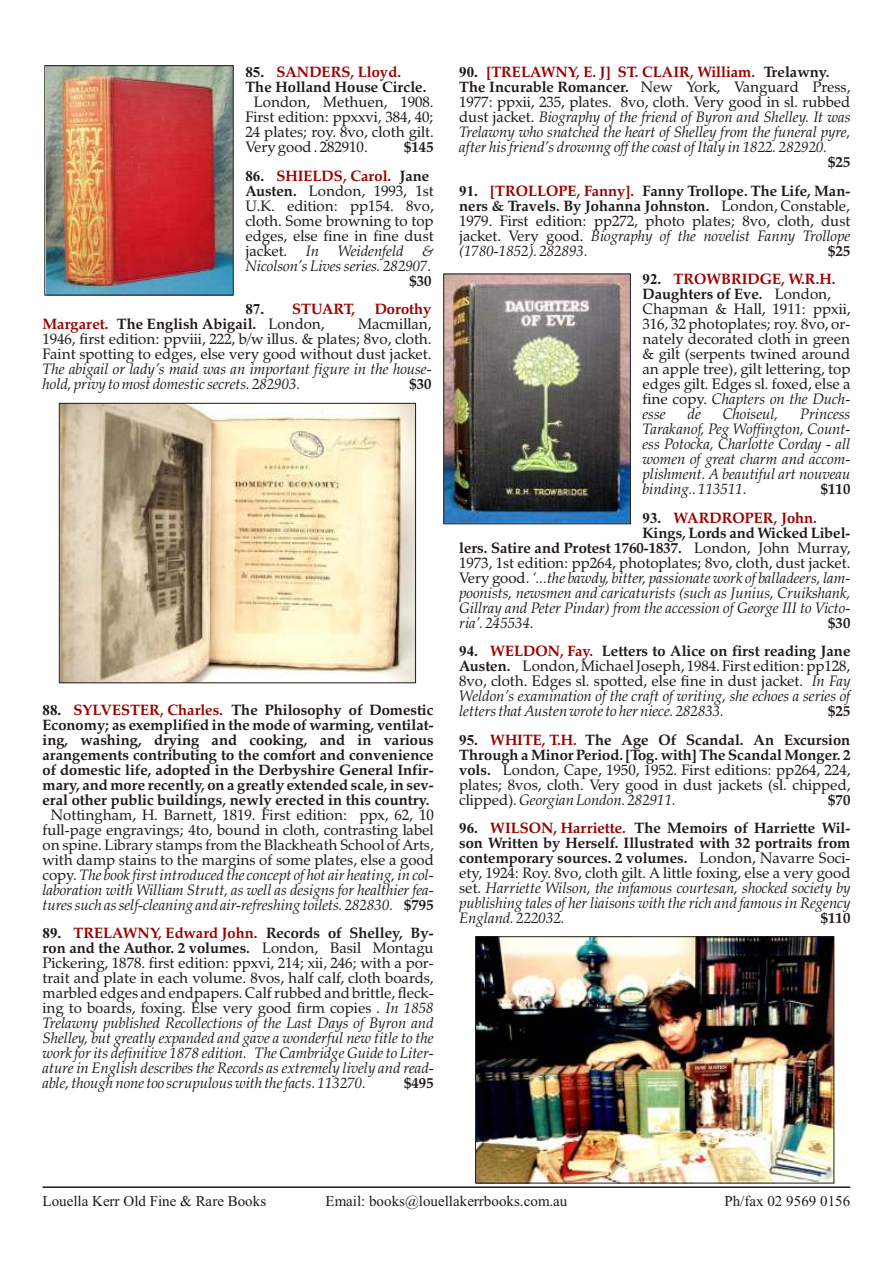
<style>
.page{position:relative;width:894px;height:1263px;background:#fff}
.page>*{position:absolute;margin:0;border:0;box-sizing:border-box;transform-origin:0 0}
.t1{font:italic 15px/15px "Zapf Calligr BT";color:#1f1a17;text-align:justify}
.t2{font:15px/15px "Zapf Calligr BT";color:#1f1a17;text-align:justify}
.t3{font:700 15px/15px "Zapf Calligr BT";color:#1f1a17}
.t4{font:15px "Times New Roman";letter-spacing:.005em;color:#1f1a17}
.t5{font:700 15px "Zapf Calligr BT";color:#900}
.s1{font-family:"Times New Roman"}
.s2{color:#900}
.s3{font-family:"Times New Roman";font-weight:700}
.s4{font-weight:700;color:#900}
.s5{font-weight:700}
.s6{font-style:italic}
.s7{font-family:"Times New Roman";color:#1f1a17}
.s8{font-weight:400}
.s9{font-family:"Times New Roman";font-weight:700;font-style:normal}
.s10{font-weight:700;font-style:normal;color:#900}
.s11{font-weight:700;font-style:normal}
.s12{font-style:normal}
</style>
<div class="page">
<hr style="left:43px;top:1186px;width:807px;height:2px;background:#1f1a17">
<img style="left:61px;top:405px;width:353px;height:276px">
<div style="left:59px;top:403px;width:357px;height:280px;border:1px solid #1f1a17"></div>
<img style="left:47px;top:67px;width:184px;height:226px">
<img style="left:477px;top:939px;width:355px;height:242px">
<div style="left:475px;top:937px;width:359px;height:246px;border:1px solid #1f1a17"></div>
<img style="left:446px;top:276px;width:183px;height:246px">
<div style="left:444px;top:274px;width:187px;height:250px;border:1px solid #1f1a17"></div>
<p class="t3" style="left:245px;top:66px;width:183px"><span class="s1">85.</span> <span class="s2">SANDERS, Lloyd.<br></span>The Hol land House Circle.</p>
<p class="t2" style="left:245px;top:96px;width:190px;text-indent:8px">Lon don, Methuen, 1908.<br>First edi tion: ppxxvi, 384, 40; 24 plates; roy. 8vo, cloth gilt.<br>Very good . 282910.</p>
<p class="t3" style="left:404px;top:141px;width:31px">$145</p>
<p class="t2" style="left:245px;top:170px;width:190px;text-align:left"><span class="s3">86.</span> <span class="s4">SHIELDS, Carol.</span> <span class="s5">Jane<br>Austen.</span> Lon don, 1993, 1st<br>U.K. edi tion: pp154. 8vo, cloth. Some brown ing to top edges, else fine in fine dust jacket. <span class="s6">In Weidenfeld &amp;<br>Nicolson’s Lives se ries. 282907.</span></p>
<p class="t3" style="left:410px;top:275px;width:24px">$30</p>
<p class="t5" style="left:245px;top:303px;width:111px"><span class="s7">87.</span> STU ART,</p>
<p class="t5" style="left:375px;top:303px;width:58px">Dor o thy</p>
<p class="t3" style="left:43px;top:318px;width:284px"><span class="s2">Mar ga ret.</span> The Eng lish Ab i gail. <span class="s8">Lon don,</span></p>
<p class="t2" style="left:43px;top:318px;width:391px;text-indent:316px">Macmillan, 1946, first edi tion: ppviii, 222, b/w illus. &amp; plates; 8vo, cloth.<br>Faint spot ting to edges, else very good with out dust jacket.</p>
<p class="t1" style="left:43px;top:363px;width:391px">The ab i gail or lady’s maid was an im por tant fig ure in the house - hold, privy to most do mes tic se crets. 282903.</p>
<p class="t3" style="left:410px;top:378px;width:24px">$30</p>
<p class="t3" style="left:43px;top:704px;width:393px;text-align:justify"><span class="s1">88.</span> <span class="s2">SYLVESTER, Charles.</span> The Phi los o phy of Do mes tic Econ omy; as exem pli fied in the mode of warm ing, ven ti lat - ing, wash ing, dry ing and cook ing, and in var i ous arangements con trib ut ing to the com fort and con ve nience of do mes tic life, adopted in the Derbyshire Gen eral In fir&shy;mary, and more re cently, on a greatly ex tended scale, in sev - eral other pub lic build ings, newly erected in this country.</p>
<p class="t2" style="left:43px;top:809px;width:393px;text-align:center">Nottingham, H. Barnett, 1819. First edi tion: ppx, 62, 10 full-page en grav ings; 4to, bound in cloth, con trast ing la bel on spine. Library stamps from the Black heath School of Arts, with damp stains to the mar gins of some plates, else a good copy. <span class="s6">The book first in tro duced the con cept of hot air heat ing, in col - lab o ra tion with Wil liam Strutt, as well as de signs for health ier fea - tures such as self-clean ing and air-re fresh ing toi lets. 282830.</span> <span class="s5">$795</span></p>
<p class="t1" style="left:43px;top:927px;width:393px"><span class="s9">89.</span> <span class="s10">TRELAWNY, Ed ward John.</span> <span class="s11">Re cords of Shel ley, By - ron and the Au thor. 2 vol umes.</span> <span class="s12">Lon don, Ba sil Montagu Pickering, 1878. first edition: ppxvi, 214; xii, 246; with a por - trait and plate in each vol ume. 8vos, half calf, cloth boards, mar bled edges and endpapers. Calf rubbed and brit tle, fleck - ing to boards, fox ing. Else very good firm cop ies .</span> In 1858<br>Trelawny pub lished Rec ol lec tions of the Last Days of By ron and Shel ley, but greatly ex panded and gave a won der ful new ti tle to the work for its de fin i tive 1878 edi tion. The Cam bridge Guide to Lit er - a ture in Eng lish de scribes the Re cords as ex tremely lively and read - able, though none too scru pu lous with the facts. 113270.</p>
<p class="t3" style="left:404px;top:1077px;width:31px">$495</p>
<p class="t1" style="left:459px;top:66px;width:393px;text-align:left"><span class="s9">90.</span> <span class="s10">[TRELAWNY, E. J] ST. CLAIR, Wil liam.</span> <span class="s11">Trelawny.<br>The In cur able Ro mancer.</span> <span class="s12">New York, Van guard Press, 1977: ppxii, 235, plates. 8vo, cloth. Very good in sl. rubbed dust jacket.</span> Bi og ra phy of the friend of By ron and Shel ley. It was Trelawny who snatched the heart of Shel ley from the fu neral pyre, after his friend’s drownng off the coast of It aly in 1822. 282920.</p>
<p class="t3" style="left:828px;top:156px;width:24px">$25</p>
<p class="t2" style="left:459px;top:185px;width:393px"><span class="s3">91.</span> <span class="s4">[TROLLOPE, Fanny].</span> <span class="s5">Fanny Trollope. The Life, Man - ners &amp; Trav els. By Johanna Johnston.</span> Lon don, Con sta ble, 1979. First edi tion: pp272, photo plates; 8vo, cloth, dust jacket. Very good. <span class="s6">Bi og ra phy of the nov el ist Fanny Trollope (1780-1852). 282893.</span></p>
<p class="t3" style="left:828px;top:245px;width:24px">$25</p>
<p class="t2" style="left:643px;top:273px;width:209px;text-align:left"><span class="s3">92.</span> <span class="s4">TROWBRIDGE, W.R.H.<br></span><span class="s5">Daugh ters of Eve.</span> Lon don,<br>Chap man &amp; Hall, 1911: ppxii,<br>316, 32 photoplates; roy. 8vo, or&shy;nately dec o rated cloth in green &amp; gilt (ser pents twined around an ap ple tree), gilt let ter ing, top edges gilt. Edges sl. foxed, else a fine copy. <span class="s6">Chap ters on the Duch - esse</span></p>
<p class="t1" style="left:688px;top:408px;width:15px">de</p>
<p class="t1" style="left:723px;top:408px;width:57px">Choiseul,</p>
<p class="t1" style="left:643px;top:408px;width:209px;text-indent:158px">Prin cess Tarakanof, Peg Woffington, Count - ess Potocka, Char lotte Corday - all women of great charm and ac com - plish ment. A beau ti ful art nou veau bind ing.. 113511.</p>
<p class="t3" style="left:821px;top:483px;width:31px">$110</p>
<p class="t5" style="left:643px;top:512px;width:176px"><span class="s7">93.</span> WARDROPER, John.</p>
<p class="t3" style="left:643px;top:527px;width:209px">Kings, Lords and Wicked Li bel -</p>
<p class="t3" style="left:459px;top:542px;width:393px">lers. Sat ire and Pro test 1760-1837. <span class="s8">Lon don, John Murray,</span></p>
<p class="t2" style="left:459px;top:557px;width:393px">1973, 1st edi tion: pp264, photoplates; 8vo, cloth, dust jacket.</p>
<p class="t1" style="left:459px;top:572px;width:393px"><span class="s12">Very good.</span> ‘...the bawdy, bit ter, pas sion ate work of balladeers, lam -</p>
<p class="t1" style="left:459px;top:587px;width:393px">poon ists, news men and car i ca tur ists (such as Junius, Cruikshank,</p>
<p class="t1" style="left:459px;top:602px;width:393px">Gillray and Pe ter Pindar) from the ac ces sion of George III to Vic to -</p>
<p class="t1" style="left:459px;top:617px;width:76px">ria’. 245534.</p>
<p class="t3" style="left:828px;top:617px;width:24px">$30</p>
<p class="t1" style="left:459px;top:645px;width:393px"><span class="s9">94.</span> <span class="s10">WELDON, Fay.</span> <span class="s11">Let ters to Al ice on first read ing Jane Austen.</span> <span class="s12">Lon don, Mi chael Jo seph, 1984. First edi tion: pp128, 8vo, cloth. Edges sl. spot ted, else fine in dust jacket.</span> In Fay Weldon’s ex am i na tion of the craft of writ ing, she ech oes a se ries of let ters that Austen wrote to her niece. 282833.</p>
<p class="t3" style="left:828px;top:705px;width:24px">$25</p>
<p class="t2" style="left:459px;top:734px;width:393px"><span class="s3">95.</span> <span class="s4">WHITE, T.H.</span> <span class="s5">The Age Of Scan dal. An Excur sion Through a Mi nor Pe riod. [Tog. with] The Scan dal Mon ger. 2 vols.</span> Lon don, Cape, 1950, 1952. First edi tions: pp264, 224, plates; 8vos, cloth. Very good in dust jackets (sl. chipped, clipped). <span class="s6">Geor gian Lon don. 282911.</span></p>
<p class="t3" style="left:828px;top:794px;width:24px">$70</p>
<p class="t1" style="left:459px;top:822px;width:393px"><span class="s9">96.</span> <span class="s10">WIL SON, Harriette.</span> <span class="s11">The Mem oirs of Harriette Wil - son Writ ten by Her self. Il lus trated with 32 por traits from con tem po rary sources. 2 vol umes.</span> <span class="s12">Lon don, Navar re So ci - ety, 1924: Roy. 8vo, cloth gilt. A lit tle fox ing, else a very good set.</span> Harriette Wil son, the in fa mous cour te san, shocked so ci ety by pub lish ing tales of her li ai sons with the rich and fa mous in Re gency Eng land. 222032.</p>
<p class="t3" style="left:821px;top:912px;width:31px">$110</p>
<p class="t4" style="left:43px;top:1195px;width:225px">Louella Kerr Old Fine &amp; Rare Books</p>
<p class="t4" style="left:326px;top:1195px;width:243px">Email: books@louellakerrbooks.com.au</p>
<p class="t4" style="left:724px;top:1195px;width:127px">Ph/fax 02 9569 0156</p>
</div>
